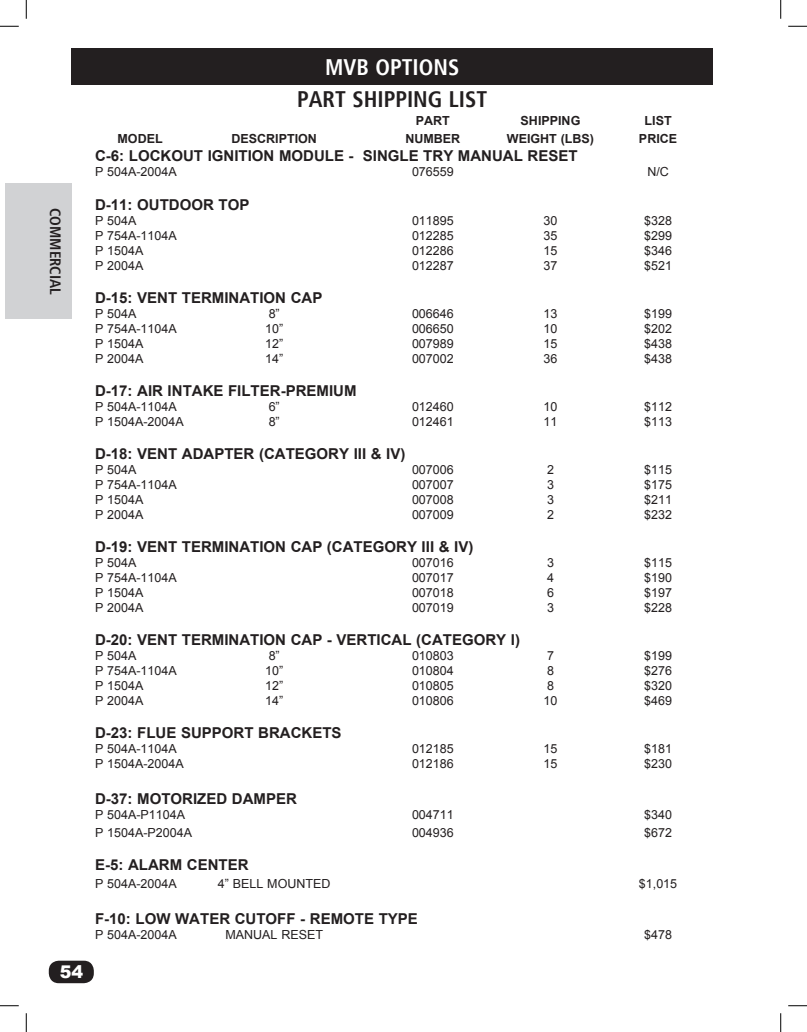
<style>
.page{position:relative;width:807px;height:1032px;background:#fff}
.page>*{position:absolute;margin:0;border:0;box-sizing:border-box;transform-origin:0 0}
.t1{font:700 condensed 22.5px "Frutiger";color:#231f20}
.t2{font:700 condensed 22.5px "Frutiger";color:#fff}
.t3{font:900 17.5px "Arial";color:#fff}
.t4{font:700 15px "Arial";color:#231f20}
.t5{font:700 condensed 15px "Frutiger";color:#231f20}
.t6{font:12.5px "Arial";color:#231f20}
.t7{font:700 12.5px "Arial";color:#231f20}
</style>
<div class="page">
<div style="left:49px;top:960px;width:45px;height:22px;background:#231f20;border-radius:10px"></div>
<div style="left:5px;top:184px;width:66px;height:135px;background:#d1d2d4"></div>
<div style="left:71px;top:49px;width:641px;height:36px;background:#231f20"></div>
<svg style="left:0;top:25px;width:19px;height:2px"></svg>
<svg style="left:788px;top:25px;width:18px;height:2px"></svg>
<svg style="left:0;top:1005px;width:19px;height:1px"></svg>
<svg style="left:788px;top:1005px;width:18px;height:1px"></svg>
<svg style="left:25px;top:0;width:2px;height:19px"></svg>
<svg style="left:25px;top:1013px;width:2px;height:18px"></svg>
<svg style="left:780px;top:0;width:1px;height:19px"></svg>
<svg style="left:780px;top:1013px;width:1px;height:18px"></svg>
<p class="t5" style="left:64px;top:208px;width:88px;rotate:90deg">COMMERCIAL</p>
<h2 class="t3" style="left:60px;top:958px;width:25px">54</h2>
<h1 class="t2" style="left:325px;top:54px;width:135px">MVB OPTIONS</h1>
<h1 class="t1" style="left:297px;top:86px;width:191px">PART SHIPPING LIST</h1>
<p class="t7" style="left:415px;top:113px;width:36px">PART</p>
<p class="t7" style="left:520px;top:113px;width:61px">SHIPPING</p>
<p class="t7" style="left:644px;top:113px;width:29px">LIST</p>
<p class="t7" style="left:117px;top:131px;width:47px">MODEL</p>
<p class="t7" style="left:231px;top:131px;width:87px">DESCRIPTION</p>
<p class="t7" style="left:405px;top:131px;width:56px">NUMBER</p>
<p class="t7" style="left:506px;top:131px;width:89px">WEIGHT (LBS)</p>
<p class="t7" style="left:638px;top:131px;width:40px">PRICE</p>
<p class="t4" style="left:95px;top:146px;width:484px">C-6: LOCKOUT IGNITION MODULE - SINGLE TRY MANUAL RESET</p>
<p class="t6" style="left:95px;top:164px;width:83px">P 504A-2004A</p>
<p class="t6" style="left:412px;top:164px;width:43px">076559</p>
<p class="t6" style="left:647px;top:164px;width:23px">N/C</p>
<p class="t4" style="left:95px;top:194px;width:156px">D-11: OUTDOOR TOP</p>
<p class="t6" style="left:95px;top:212px;width:43px">P 504A</p>
<p class="t6" style="left:412px;top:212px;width:43px">011895</p>
<p class="t6" style="left:543px;top:212px;width:15px">30</p>
<p class="t6" style="left:644px;top:212px;width:29px">$328</p>
<p class="t6" style="left:95px;top:227px;width:83px">P 754A-1104A</p>
<p class="t6" style="left:412px;top:227px;width:43px">012285</p>
<p class="t6" style="left:543px;top:227px;width:15px">35</p>
<p class="t6" style="left:644px;top:227px;width:29px">$299</p>
<p class="t6" style="left:95px;top:242px;width:50px">P 1504A</p>
<p class="t6" style="left:412px;top:242px;width:43px">012286</p>
<p class="t6" style="left:543px;top:242px;width:15px">15</p>
<p class="t6" style="left:644px;top:242px;width:29px">$346</p>
<p class="t6" style="left:95px;top:257px;width:50px">P 2004A</p>
<p class="t6" style="left:412px;top:257px;width:43px">012287</p>
<p class="t6" style="left:543px;top:257px;width:15px">37</p>
<p class="t6" style="left:644px;top:257px;width:29px">$521</p>
<p class="t4" style="left:95px;top:287px;width:229px">D-15: VENT TERMINATION CAP</p>
<p class="t6" style="left:95px;top:305px;width:43px">P 504A</p>
<p class="t6" style="left:268px;top:305px;width:13px">8”</p>
<p class="t6" style="left:412px;top:305px;width:43px">006646</p>
<p class="t6" style="left:543px;top:305px;width:15px">13</p>
<p class="t6" style="left:644px;top:305px;width:29px">$199</p>
<p class="t6" style="left:95px;top:320px;width:83px">P 754A-1104A</p>
<p class="t6" style="left:265px;top:320px;width:20px">10”</p>
<p class="t6" style="left:412px;top:320px;width:43px">006650</p>
<p class="t6" style="left:543px;top:320px;width:15px">10</p>
<p class="t6" style="left:644px;top:320px;width:29px">$202</p>
<p class="t6" style="left:95px;top:335px;width:50px">P 1504A</p>
<p class="t6" style="left:265px;top:335px;width:20px">12”</p>
<p class="t6" style="left:412px;top:335px;width:43px">007989</p>
<p class="t6" style="left:543px;top:335px;width:15px">15</p>
<p class="t6" style="left:644px;top:335px;width:29px">$438</p>
<p class="t6" style="left:95px;top:350px;width:50px">P 2004A</p>
<p class="t6" style="left:265px;top:350px;width:20px">14”</p>
<p class="t6" style="left:412px;top:350px;width:43px">007002</p>
<p class="t6" style="left:543px;top:350px;width:15px">36</p>
<p class="t6" style="left:644px;top:350px;width:29px">$438</p>
<p class="t4" style="left:95px;top:380px;width:263px">D-17: AIR INTAKE FILTER-PREMIUM</p>
<p class="t6" style="left:95px;top:398px;width:83px">P 504A-1104A</p>
<p class="t6" style="left:268px;top:398px;width:13px">6”</p>
<p class="t6" style="left:412px;top:398px;width:43px">012460</p>
<p class="t6" style="left:543px;top:398px;width:15px">10</p>
<p class="t6" style="left:644px;top:398px;width:29px">$112</p>
<p class="t6" style="left:95px;top:413px;width:90px">P 1504A-2004A</p>
<p class="t6" style="left:268px;top:413px;width:13px">8”</p>
<p class="t6" style="left:412px;top:413px;width:43px">012461</p>
<p class="t6" style="left:543px;top:413px;width:15px">11</p>
<p class="t6" style="left:644px;top:413px;width:29px">$113</p>
<p class="t4" style="left:95px;top:443px;width:312px">D-18: VENT ADAPTER (CATEGORY III &amp; IV)</p>
<p class="t6" style="left:95px;top:461px;width:43px">P 504A</p>
<p class="t6" style="left:412px;top:461px;width:43px">007006</p>
<p class="t6" style="left:547px;top:461px;width:8px">2</p>
<p class="t6" style="left:644px;top:461px;width:29px">$115</p>
<p class="t6" style="left:95px;top:476px;width:83px">P 754A-1104A</p>
<p class="t6" style="left:412px;top:476px;width:43px">007007</p>
<p class="t6" style="left:547px;top:476px;width:8px">3</p>
<p class="t6" style="left:644px;top:476px;width:29px">$175</p>
<p class="t6" style="left:95px;top:491px;width:50px">P 1504A</p>
<p class="t6" style="left:412px;top:491px;width:43px">007008</p>
<p class="t6" style="left:547px;top:491px;width:8px">3</p>
<p class="t6" style="left:644px;top:491px;width:29px">$211</p>
<p class="t6" style="left:95px;top:506px;width:50px">P 2004A</p>
<p class="t6" style="left:412px;top:506px;width:43px">007009</p>
<p class="t6" style="left:547px;top:506px;width:8px">2</p>
<p class="t6" style="left:644px;top:506px;width:29px">$232</p>
<p class="t4" style="left:95px;top:536px;width:379px">D-19: VENT TERMINATION CAP (CATEGORY III &amp; IV)</p>
<p class="t6" style="left:95px;top:554px;width:43px">P 504A</p>
<p class="t6" style="left:412px;top:554px;width:43px">007016</p>
<p class="t6" style="left:547px;top:554px;width:8px">3</p>
<p class="t6" style="left:644px;top:554px;width:29px">$115</p>
<p class="t6" style="left:95px;top:569px;width:83px">P 754A-1104A</p>
<p class="t6" style="left:412px;top:569px;width:43px">007017</p>
<p class="t6" style="left:547px;top:569px;width:8px">4</p>
<p class="t6" style="left:644px;top:569px;width:29px">$190</p>
<p class="t6" style="left:95px;top:584px;width:50px">P 1504A</p>
<p class="t6" style="left:412px;top:584px;width:43px">007018</p>
<p class="t6" style="left:547px;top:584px;width:8px">6</p>
<p class="t6" style="left:644px;top:584px;width:29px">$197</p>
<p class="t6" style="left:95px;top:599px;width:50px">P 2004A</p>
<p class="t6" style="left:412px;top:599px;width:43px">007019</p>
<p class="t6" style="left:547px;top:599px;width:8px">3</p>
<p class="t6" style="left:644px;top:599px;width:29px">$228</p>
<p class="t4" style="left:95px;top:629px;width:426px">D-20: VENT TERMINATION CAP - VERTICAL (CATEGORY I)</p>
<p class="t6" style="left:95px;top:647px;width:43px">P 504A</p>
<p class="t6" style="left:268px;top:647px;width:13px">8”</p>
<p class="t6" style="left:412px;top:647px;width:43px">010803</p>
<p class="t6" style="left:547px;top:647px;width:8px">7</p>
<p class="t6" style="left:644px;top:647px;width:29px">$199</p>
<p class="t6" style="left:95px;top:662px;width:83px">P 754A-1104A</p>
<p class="t6" style="left:265px;top:662px;width:20px">10”</p>
<p class="t6" style="left:412px;top:662px;width:43px">010804</p>
<p class="t6" style="left:547px;top:662px;width:8px">8</p>
<p class="t6" style="left:644px;top:662px;width:29px">$276</p>
<p class="t6" style="left:95px;top:677px;width:50px">P 1504A</p>
<p class="t6" style="left:265px;top:677px;width:20px">12”</p>
<p class="t6" style="left:412px;top:677px;width:43px">010805</p>
<p class="t6" style="left:547px;top:677px;width:8px">8</p>
<p class="t6" style="left:644px;top:677px;width:29px">$320</p>
<p class="t6" style="left:95px;top:692px;width:50px">P 2004A</p>
<p class="t6" style="left:265px;top:692px;width:20px">14”</p>
<p class="t6" style="left:412px;top:692px;width:43px">010806</p>
<p class="t6" style="left:543px;top:692px;width:15px">10</p>
<p class="t6" style="left:644px;top:692px;width:29px">$469</p>
<p class="t4" style="left:95px;top:722px;width:248px">D-23: FLUE SUPPORT BRACKETS</p>
<p class="t6" style="left:95px;top:740px;width:83px">P 504A-1104A</p>
<p class="t6" style="left:412px;top:740px;width:43px">012185</p>
<p class="t6" style="left:543px;top:740px;width:15px">15</p>
<p class="t6" style="left:644px;top:740px;width:29px">$181</p>
<p class="t6" style="left:95px;top:755px;width:90px">P 1504A-2004A</p>
<p class="t6" style="left:412px;top:755px;width:43px">012186</p>
<p class="t6" style="left:543px;top:755px;width:15px">15</p>
<p class="t6" style="left:644px;top:755px;width:29px">$230</p>
<p class="t4" style="left:95px;top:788px;width:203px">D-37: MOTORIZED DAMPER</p>
<p class="t6" style="left:95px;top:806px;width:91px">P 504A-P1104A</p>
<p class="t6" style="left:412px;top:806px;width:43px">004711</p>
<p class="t6" style="left:644px;top:806px;width:29px">$340</p>
<p class="t6" style="left:95px;top:824px;width:98px">P 1504A-P2004A</p>
<p class="t6" style="left:412px;top:824px;width:43px">004936</p>
<p class="t6" style="left:644px;top:824px;width:29px">$672</p>
<p class="t4" style="left:95px;top:854px;width:155px">E-5: ALARM CENTER</p>
<p class="t6" style="left:95px;top:875px;width:83px">P 504A-2004A</p>
<p class="t6" style="left:218px;top:875px;width:114px">4” BELL MOUNTED</p>
<p class="t6" style="left:638px;top:875px;width:40px">$1,015</p>
<p class="t4" style="left:95px;top:908px;width:324px">F-10: LOW WATER CUTOFF - REMOTE TYPE</p>
<p class="t6" style="left:95px;top:926px;width:83px">P 504A-2004A</p>
<p class="t6" style="left:225px;top:926px;width:99px">MANUAL RESET</p>
<p class="t6" style="left:644px;top:926px;width:29px">$478</p>
</div>
